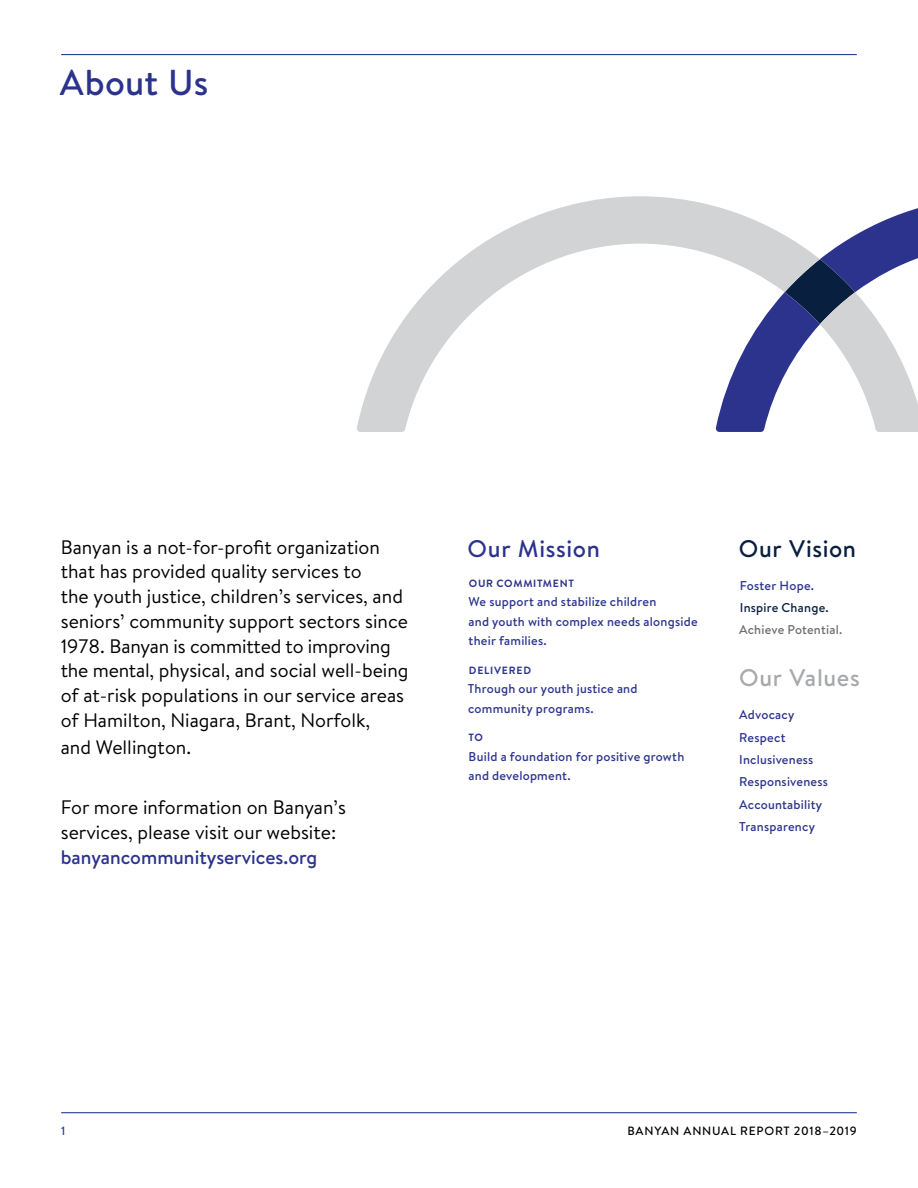
<style>
.page{position:relative;width:918px;height:1188px;background:#fff}
.page>*{position:absolute;margin:0;border:0;box-sizing:border-box;transform-origin:0 0}
.t1{font:500 36px "Brandon Text";letter-spacing:.01em;color:#2b338c}
.t2{font:500 24px "Brandon Text";letter-spacing:.025em;color:#2b338c}
.t3{font:500 24px "Brandon Text";letter-spacing:.025em;color:#081f3f}
.t4{font:500 24px "Brandon Text";letter-spacing:.025em;color:#a7a9ac}
.t5{font:19.5px/24.8px "Brandon Text";color:#000}
.t6{font:500 19.5px "Brandon Text";color:#2b338c}
.t7{font:500 12.75px/22.4px "Brandon Text";letter-spacing:.02em;color:#2b338c}
.t8{font:500 12.75px "Brandon Text";letter-spacing:.015em;color:#6d6e71}
.t9{font:500 12.75px "Brandon Text";letter-spacing:.02em;color:#081f3f}
.t10{font:500 12px "Brandon Text";letter-spacing:.06em;color:#000}
.t11{font:500 12px "Brandon Text";color:#25408f}
.t12{font:700 10.5px "Brandon Text";letter-spacing:.07em;color:#2b338c}
</style>
<div class="page">
<hr style="left:61px;top:1112px;width:796px;height:1px;background:#25408f">
<hr style="left:61px;top:54px;width:796px;height:1px;background:#25408f">
<svg style="left:357px;top:196px;width:359px;height:236px"></svg>
<svg style="left:716px;top:206px;width:202px;height:226px"></svg>
<h1 class="t1" style="left:60px;top:58px;width:150px">About Us</h1>
<p class="t5" style="left:61px;top:534px;width:349px">Banyan is a not-for-profit organization that has provided quality services to<br>the youth justice, children’s services, and seniors’ community support sectors since 1978. Banyan is committed to improving the mental, physical, and social well-being of at-risk populations in our service areas of Hamilton, Niagara, Brant, Norfolk,</p>
<p class="t5" style="left:61px;top:734px;width:132px">and Wellington.</p>
<p class="t5" style="left:61px;top:794px;width:287px">For more information on Banyan’s services, please visit our website:</p>
<p class="t6" style="left:61px;top:844px;width:258px">banyancommunityservices.org</p>
<p class="t2" style="left:468px;top:532px;width:134px">Our Mission</p>
<p class="t12" style="left:469px;top:576px;width:107px">OUR COMMITMENT</p>
<p class="t7" style="left:468px;top:592px;width:231px;line-height:19.5px">We support and stabilize children<br>and youth with complex needs alongside their families.</p>
<p class="t12" style="left:469px;top:663px;width:64px">DELIVERED</p>
<p class="t7" style="left:468px;top:679px;width:171px;line-height:19.5px">Through our youth justice and community programs.</p>
<p class="t12" style="left:468px;top:730px;width:16px">TO</p>
<p class="t7" style="left:469px;top:746px;width:217px;line-height:19.5px">Build a foundation for positive growth and development.</p>
<p class="t3" style="left:739px;top:532px;width:119px">Our Vision</p>
<p class="t7" style="left:740px;top:574px;width:76px">Foster Hope.</p>
<p class="t9" style="left:740px;top:599px;width:90px">Inspire Change.</p>
<p class="t8" style="left:739px;top:621px;width:105px">Achieve Potential.</p>
<p class="t4" style="left:739px;top:662px;width:122px">Our Values</p>
<p class="t7" style="left:739px;top:703px;width:90px">Advocacy<br>Respect<br>Inclusiveness<br>Responsiveness<br>Accountability<br>Transparency</p>
<p class="t11" style="left:61px;top:1122px;width:6px">1</p>
<p class="t10" style="left:627px;top:1122px;width:231px">BANYAN ANNUAL REPORT 2018–2019</p>
</div>
